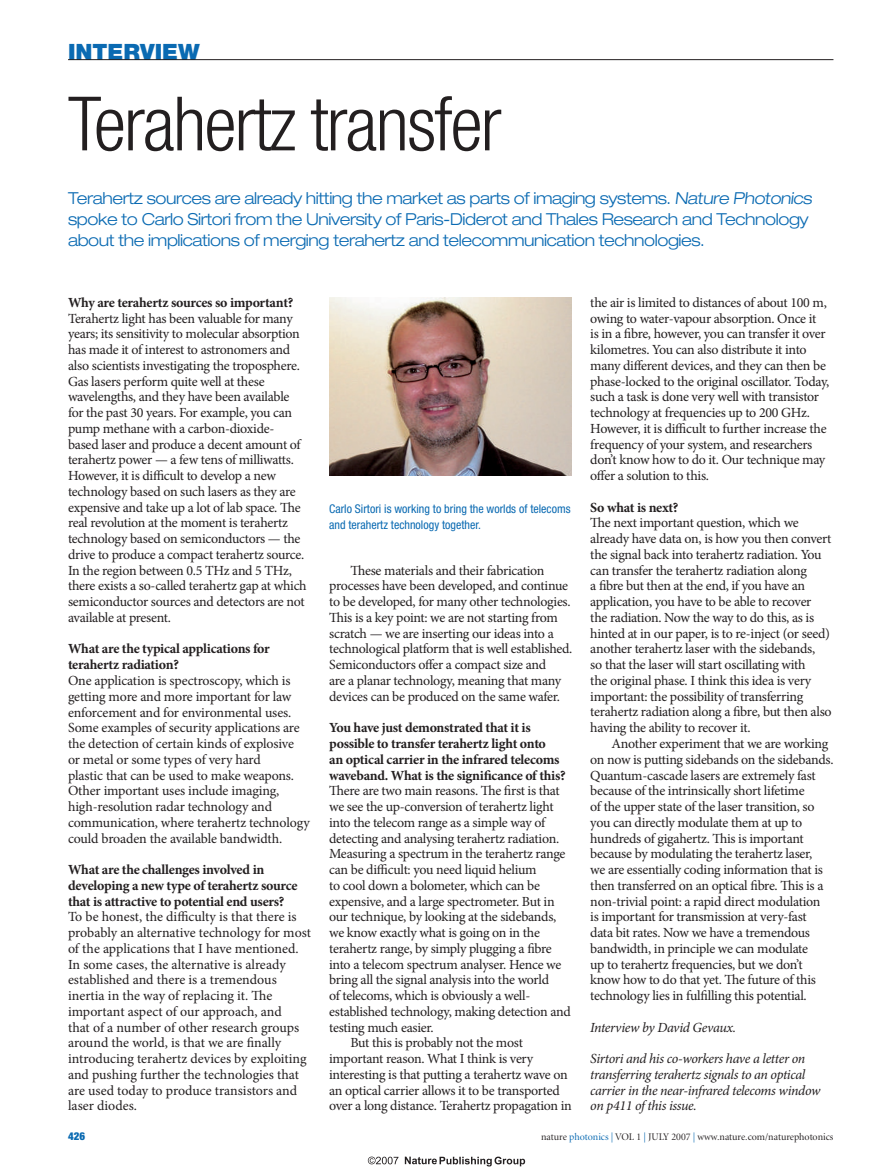
<style>
.page{position:relative;width:893px;height:1174px;background:#fff}
.page>*{position:absolute;margin:0;border:0;box-sizing:border-box;transform-origin:0 0}
.t1{font:300 condensed 75px "Helvetica Neue";letter-spacing:-.025em;color:#231f20}
.t2{font:900 22.5px "Helvetica Neue";color:#0a6ab2}
.t3{font:300 expanded 16.5px/21px "Helvetica Neue";letter-spacing:-.025em;color:#0a6ab2}
.t4{font:13.95px/15.8px "Minion Pro";letter-spacing:-.02em;color:#231f20}
.t5{font:13.95px/15.8px "Minion Pro";color:#231f20}
.t6{font:700 13.95px/15.8px "Minion Pro";letter-spacing:-.02em;color:#231f20}
.t7{font:italic 13.95px/15.8px "Minion Pro";letter-spacing:-.025em;color:#231f20}
.t8{font:condensed 12px/15.8px "Helvetica Neue";color:#0a6ab2}
.t9{font:900 condensed 10.8px "Helvetica Neue";color:#0a6ab2}
.t10{font:10.2px "Minion Display";color:#231f20}
.s1{color:#0a6ab2}
</style>
<div class="page">
<hr style="left:68px;top:59px;width:765px;height:1px;background:#231f20">
<img style="left:329px;top:298px;width:242px;height:177px">
<svg style="left:405px;top:1156px;width:120px;height:10px"></svg>
<svg style="left:368px;top:1156px;width:30px;height:8px"></svg>
<h2 class="t2" style="left:68px;top:44px;width:133px">INTERVIEW</h2>
<h1 class="t1" style="left:68px;top:97px;width:435px">Terahertz transfer</h1>
<p class="t3" style="left:68px;top:189px;width:747px">Terahertz sources are already hitting the market as parts of imaging systems. Nature Photonics spoke to Carlo Sirtori from the University of Paris-Diderot and Thales Research and Technology about the implications of merging terahertz and telecommunication technologies.</p>
<p class="t6" style="left:68px;top:296px;width:227px">Why are terahertz sources so important?</p>
<p class="t4" style="left:68px;top:311px;width:240px">Terahertz light has been valuable for many years; its sensitivity to molecular absorption has made it of interest to astronomers and also scientists investigating the troposphere.<br>Gas lasers perform quite well at these wavelengths, and they have been available for the past 30 years. For example, you can pump methane with a carbon-dioxide&shy;based laser and produce a decent amount of terahertz power — a few tens of milliwatts.<br>However, it is difficult to develop a new technology based on such lasers as they are expensive and take up a lot of lab space. The real revolution at the moment is terahertz technology based on semiconductors — the drive to produce a compact terahertz source.<br>In the region between 0.5 THz and 5 THz, there exists a so-called terahertz gap at which semiconductor sources and detectors are not available at present.</p>
<p class="t6" style="left:68px;top:642px;width:203px">What are the typical applications for terahertz radiation?</p>
<p class="t4" style="left:68px;top:674px;width:243px">One application is spectroscopy, which is getting more and more important for law enforcement and for environmental uses.<br>Some examples of security applications are the detection of certain kinds of explosive<br>or metal or some types of very hard<br>plastic that can be used to make weapons.<br>Other important uses include imaging, high-resolution radar technology and communication, where terahertz technology could broaden the available bandwidth.</p>
<p class="t6" style="left:68px;top:863px;width:231px">What are the challenges involved in developing a new type of terahertz source that is attractive to potential end users?</p>
<p class="t5" style="left:68px;top:910px;width:245px">To be honest, the difficulty is that there is probably an alternative technology for most of the applications that I have mentioned.<br>In some cases, the alternative is already established and there is a tremendous inertia in the way of replacing it. The important aspect of our approach, and<br>that of a number of other research groups around the world, is that we are finally introducing terahertz devices by exploiting and pushing further the technologies that are used today to produce transistors and laser diodes.</p>
<p class="t8" style="left:329px;top:502px;width:243px">Carlo Sirtori is working to bring the worlds of telecoms and terahertz technology together.</p>
<p class="t4" style="left:329px;top:563px;width:245px;text-indent:21px">These materials and their fabrication processes have been developed, and continue to be developed, for many other technologies.<br>This is a key point: we are not starting from scratch — we are inserting our ideas into a technological platform that is well established.<br>Semiconductors offer a compact size and<br>are a planar technology, meaning that many devices can be produced on the same wafer.</p>
<p class="t6" style="left:329px;top:721px;width:238px">You have just demonstrated that it is possible to transfer terahertz light onto<br>an optical carrier in the infrared telecoms waveband. What is the significance of this?</p>
<p class="t4" style="left:329px;top:784px;width:232px">There are two main reasons. The first is that</p>
<p class="t4" style="left:329px;top:800px;width:226px">we see the up-conversion of terahertz light</p>
<p class="t4" style="left:329px;top:815px;width:217px">into the telecom range as a simple way of</p>
<p class="t4" style="left:329px;top:831px;width:232px">detecting and analysing terahertz radiation.</p>
<p class="t4" style="left:329px;top:847px;width:238px">Measuring a spectrum in the terahertz range</p>
<p class="t4" style="left:329px;top:863px;width:209px">can be difficult: you need liquid helium</p>
<p class="t4" style="left:329px;top:878px;width:212px">to cool down a bolometer, which can be</p>
<p class="t4" style="left:329px;top:894px;width:227px">expensive, and a large spectrometer. But in</p>
<p class="t4" style="left:329px;top:910px;width:229px">our technique, by looking at the sidebands,</p>
<p class="t4" style="left:329px;top:926px;width:212px">we know exactly what is going on in the</p>
<p class="t4" style="left:329px;top:941px;width:224px">terahertz range, by simply plugging a fibre</p>
<p class="t4" style="left:329px;top:957px;width:234px">into a telecom spectrum analyser. Hence we</p>
<p class="t4" style="left:329px;top:973px;width:221px">bring all the signal analysis into the world</p>
<p class="t4" style="left:329px;top:989px;width:203px">of telecoms, which is obviously a well-</p>
<p class="t4" style="left:329px;top:1004px;width:243px">established technology, making detection and</p>
<p class="t4" style="left:329px;top:1020px;width:106px">testing much easier.</p>
<p class="t4" style="left:350px;top:1036px;width:174px">But this is probably not the most</p>
<p class="t4" style="left:329px;top:1052px;width:206px">important reason. What I think is very</p>
<p class="t4" style="left:329px;top:1067px;width:240px">interesting is that putting a terahertz wave on</p>
<p class="t4" style="left:329px;top:1083px;width:232px">an optical carrier allows it to be transported</p>
<p class="t4" style="left:329px;top:1099px;width:244px">over a long distance. Terahertz propagation in</p>
<p class="t4" style="left:590px;top:296px;width:241px">the air is limited to distances of about 100 m, owing to water-vapour absorption. Once it<br>is in a fibre, however, you can transfer it over kilometres. You can also distribute it into many different devices, and they can then be phase-locked to the original oscillator. Today, such a task is done very well with transistor technology at frequencies up to 200 GHz.<br>However, it is difficult to further increase the frequency of your system, and researchers don’t know how to do it. Our technique may offer a solution to this.</p>
<p class="t6" style="left:590px;top:500px;width:90px">So what is next?</p>
<p class="t4" style="left:590px;top:516px;width:243px">The next important question, which we already have data on, is how you then convert the signal back into terahertz radiation. You can transfer the terahertz radiation along<br>a fibre but then at the end, if you have an application, you have to be able to recover the radiation. Now the way to do this, as is hinted at in our paper, is to re-inject (or seed) another terahertz laser with the sidebands,<br>so that the laser will start oscillating with<br>the original phase. I think this idea is very important: the possibility of transferring terahertz radiation along a fibre, but then also having the ability to recover it.</p>
<p class="t4" style="left:590px;top:737px;width:245px;text-indent:21px">Another experiment that we are working on now is putting sidebands on the sidebands.<br>Quantum-cascade lasers are extremely fast because of the intrinsically short lifetime<br>of the upper state of the laser transition, so you can directly modulate them at up to hundreds of gigahertz. This is important because by modulating the terahertz laser,<br>we are essentially coding information that is then transferred on an optical fibre. This is a non-trivial point: a rapid direct modulation<br>is important for transmission at very-fast<br>data bit rates. Now we have a tremendous bandwidth, in principle we can modulate<br>up to terahertz frequencies, but we don’t know how to do that yet. The future of this technology lies in fulfilling this potential.</p>
<p class="t7" style="left:590px;top:1020px;width:147px">Interview by David Gevaux.</p>
<p class="t7" style="left:590px;top:1052px;width:232px">Sirtori and his co-workers have a letter on transferring terahertz signals to an optical carrier in the near-infrared telecoms window on p411 of this issue.</p>
<p class="t9" style="left:68px;top:1132px;width:18px">426</p>
<p class="t10" style="left:541px;top:1133px;width:294px">nature <span class="s1">photonics |</span> VOL 1 <span class="s1">|</span> JULY 2007 <span class="s1">|</span> www.nature.com/naturephotonics</p>
</div>
